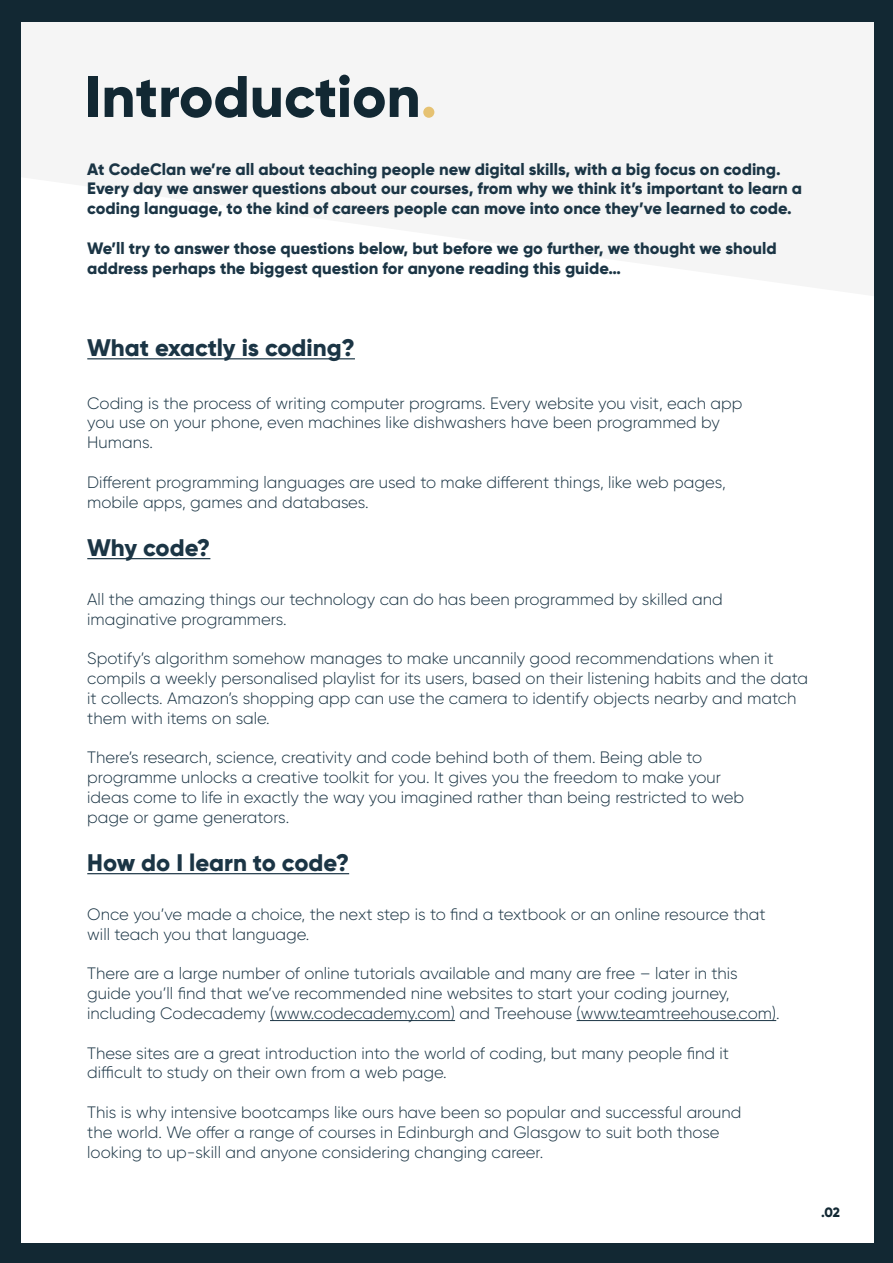
<style>
.page{position:relative;width:893px;height:1263px;background:#fff}
.page>*{position:absolute;margin:0;border:0;box-sizing:border-box;transform-origin:0 0}
.t1{font:800 58.5px "Gilroy";color:#122833}
.t2{font:800 24px "Gilroy";color:#1b3545}
.t3{font:300 16.5px/19.8px "Gilroy";color:#1b3545}
.t4{font:800 16.5px/19.8px "Gilroy";color:#1b3545}
.t5{font:800 13.5px "Gilroy";color:#122833}
.s1{color:#e6c272}
</style>
<div class="page">
<hr style="left:87px;top:358px;width:268px;height:1px;background:#1b3545">
<hr style="left:87px;top:558px;width:123px;height:1px;background:#1b3545">
<hr style="left:87px;top:873px;width:262px;height:1px;background:#1b3545">
<hr style="left:270px;top:1020px;width:185px;height:1px;background:#1b3545">
<hr style="left:577px;top:1020px;width:199px;height:1px;background:#1b3545">
<div style="left:2px;top:0;width:891px;height:22px;background:#122833"></div>
<div style="left:2px;top:1244px;width:891px;height:19px;background:#122833"></div>
<div style="left:873px;top:0;width:20px;height:1263px;background:#122833"></div>
<div style="left:1px;top:0;width:20px;height:1263px;background:#122833"></div>
<h1 class="t1" style="left:85px;top:70px;width:353px">Introduction<span class="s1">.</span></h1>
<p class="t4" style="left:87px;top:160px;width:716px">At CodeClan we’re all about teaching people new digital skills, with a big focus on coding.<br>Every day we answer questions about our courses, from why we think it’s important to learn a coding language, to the kind of careers people can move into once they’ve learned to code.</p>
<p class="t4" style="left:87px;top:239px;width:691px">We’ll try to answer those questions below, but before we go further, we thought we should address perhaps the biggest question for anyone reading this guide…</p>
<h2 class="t2" style="left:87px;top:337px;width:269px">What exactly is coding?</h2>
<p class="t3" style="left:87px;top:394px;width:657px">Coding is the process of writing computer programs. Every website you visit, each app you use on your phone, even machines like dishwashers have been programmed by<br>Humans.</p>
<p class="t3" style="left:87px;top:473px;width:640px">Different programming languages are used to make different things, like web pages, mobile apps, games and databases.</p>
<h2 class="t2" style="left:87px;top:537px;width:125px">Why code?</h2>
<p class="t3" style="left:87px;top:590px;width:637px">All the amazing things our technology can do has been programmed by skilled and imaginative programmers.</p>
<p class="t3" style="left:87px;top:650px;width:722px">Spotify’s algorithm somehow manages to make uncannily good recommendations when it compils a weekly personalised playlist for its users, based on their listening habits and the data it collects. Amazon’s shopping app can use the camera to identify objects nearby and match them with items on sale.</p>
<p class="t3" style="left:87px;top:749px;width:658px">There’s research, science, creativity and code behind both of them. Being able to programme unlocks a creative toolkit for you. It gives you the freedom to make your ideas come to life in exactly the way you imagined rather than being restricted to web page or game generators.</p>
<h2 class="t2" style="left:87px;top:852px;width:263px">How do I learn to code?</h2>
<p class="t3" style="left:87px;top:905px;width:680px">Once you’ve made a choice, the next step is to find a textbook or an online resource that will teach you that language.</p>
<p class="t3" style="left:87px;top:965px;width:694px">There are a large number of online tutorials available and many are free – later in this guide you’ll find that we’ve recommended nine websites to start your coding journey, including Codecademy (www.codecademy.com) and Treehouse (www.teamtreehouse.com).</p>
<p class="t3" style="left:87px;top:1044px;width:643px">These sites are a great introduction into the world of coding, but many people find it difficult to study on their own from a web page.</p>
<p class="t3" style="left:87px;top:1103px;width:656px">This is why intensive bootcamps like ours have been so popular and successful around the world. We offer a range of courses in Edinburgh and Glasgow to suit both those looking to up-skill and anyone considering changing career.</p>
<p class="t5" style="left:821px;top:1206px;width:20px">.02</p>
</div>
